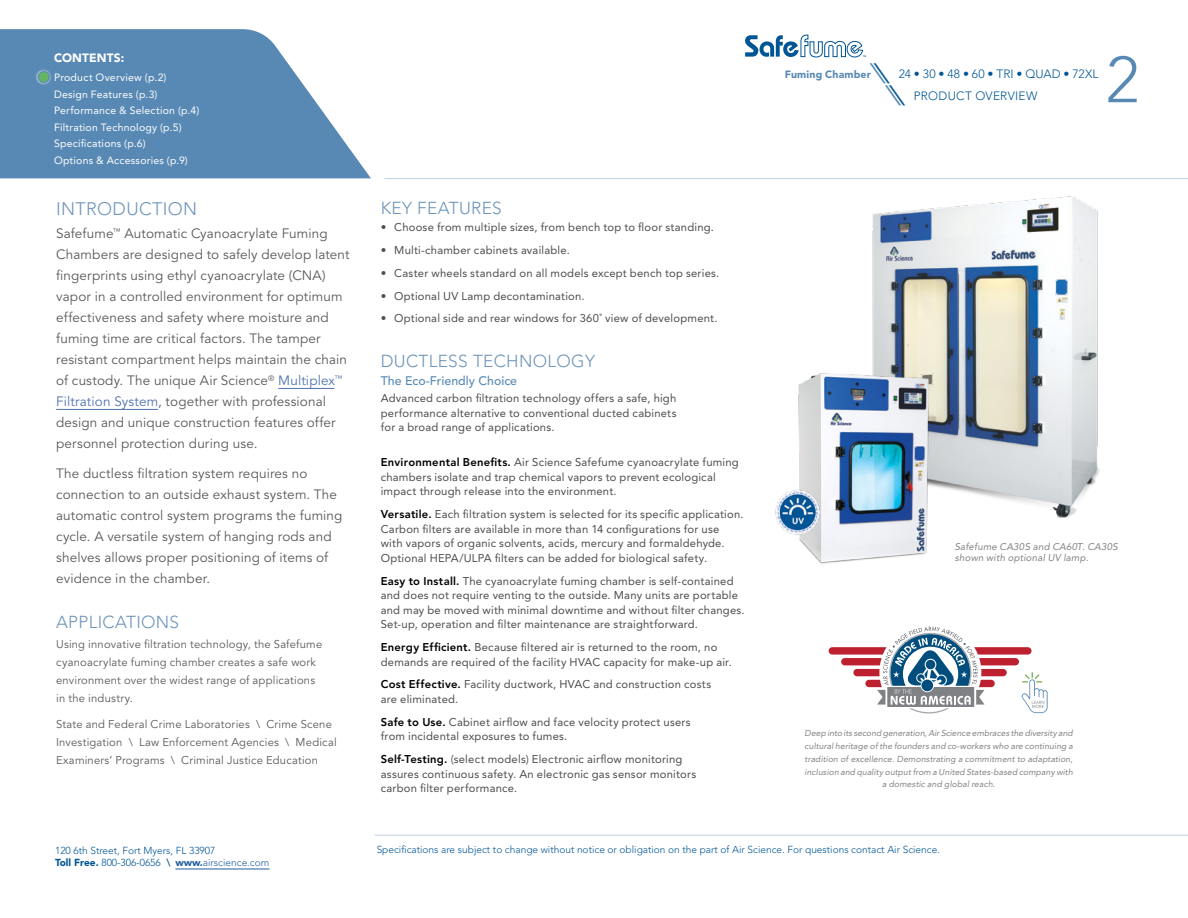
<style>
.page{position:relative;width:1188px;height:918px;background:#fff}
.page>*{position:absolute;margin:0;border:0;box-sizing:border-box;transform-origin:0 0}
.t1{font:300 64.5px "Avenir LT Std";color:#5889b4}
.t2{font:300 18px "Avenir LT Std";letter-spacing:.02em;color:#6d94ba}
.t3{font:300 17.25px "Avenir LT Std";letter-spacing:.02em;color:#6d94ba}
.t4{font:13.5px/21px "Avenir LT Std";letter-spacing:.01em;color:#58595b}
.t5{font:500 12.3px "Avenir LT Std";color:#5889b4}
.t6{font:300 12px "Avenir LT Std";letter-spacing:.015em;color:#005695}
.t7{font:900 12px "Avenir LT Std";letter-spacing:.01em;color:#fff}
.t8{font:11.25px/14.7px "Avenir LT Std";letter-spacing:.02em;color:#4d4d4f}
.t9{font:11.25px/18px "Avenir LT Std";letter-spacing:.015em;color:#58595b}
.t10{font:10.5px/16.5px "Avenir LT Std";letter-spacing:.02em;color:#fff}
.t11{font:900 10.5px "Avenir LT Std";letter-spacing:.015em;color:#5889b4}
.t12{font:300 10.2px/12px "Avenir LT Std";color:#005695}
.t13{font:italic 9.75px/11.7px "Avenir LT Std";letter-spacing:.015em;color:#808285}
.t14{font:italic 8.7px/12.8px "Avenir LT Std";letter-spacing:.005em;color:#808285;text-align:center}
.s1{font-family:"ITC Avant Garde Std";font-weight:400;font-style:italic;font-size:24px;color:#5889b4}
.s2{font-family:"ITC Avant Garde Std";font-weight:400;font-style:italic;font-size:24px}
.s3{font-weight:800;color:#000}
.s4{color:#4f73ad}
.s5{font-weight:900}
.s6{font-weight:800}
.s7{font-weight:900;color:#215e9e}
.s8{color:#215e9e}
</style>
<div class="page">
<hr style="left:384px;top:178px;width:804px;height:1px;background:#5889b4">
<svg style="left:0;top:29px;width:371px;height:149px;background:#709abf"></svg>
<hr style="left:175px;top:869px;width:94px;height:1px;background:#215e9e">
<hr style="left:375px;top:835px;width:813px;height:1px;background:#5889b4">
<svg style="left:745px;top:35px;width:121px;height:22px"></svg>
<hr style="left:278px;top:388px;width:56px;height:1px;background:#4f73ad">
<hr style="left:56px;top:409px;width:102px;height:1px;background:#4f73ad">
<svg style="left:35px;top:69px;width:17px;height:16px"></svg>
<div style="left:38px;top:72px;width:11px;height:10px;background:#65b460;border-radius:50%"></div>
<div style="left:38px;top:71px;width:11px;height:12px;border:1px solid #5889b4;border-radius:50%"></div>
<svg style="left:828px;top:626px;width:220px;height:88px"></svg>
<img style="left:864px;top:178px;width:246px;height:340px">
<img style="left:798px;top:363px;width:140px;height:201px">
<img style="left:775px;top:482px;width:52px;height:58px">
<p class="t7" style="left:54px;top:51px;width:72px">CONTENTS:</p>
<p class="t10" style="left:54px;top:69px;width:147px">Product Overview (p.2)<br>Design Features (p.3)<br>Performance &amp; Selection (p.4)<br>Filtration Technology (p.5)<br>Specifications (p.6)<br>Options &amp; Accessories (p.9)</p>
<p class="t11" style="left:785px;top:68px;width:88px">Fuming Chamber</p>
<p class="t6" style="left:874px;top:67px;width:226px"><span class="s1">\</span><span class="s2">\</span>24 • 30 • 48 • 60 • TRI • QUAD • 72XL</p>
<p class="t6" style="left:889px;top:89px;width:150px"><span class="s1">\</span><span class="s2">\</span>PRODUCT OVERVIEW</p>
<h1 class="t1" style="left:1106px;top:42px;width:35px">2</h1>
<h3 class="t3" style="left:381px;top:198px;width:123px">KEY FEATURES</h3>
<p class="t8" style="left:381px;top:220px;width:335px">• Choose from multiple sizes, from bench top to floor standing.</p>
<p class="t8" style="left:381px;top:243px;width:191px">• Multi-chamber cabinets available.</p>
<p class="t8" style="left:381px;top:266px;width:340px">• Caster wheels standard on all models except bench top series.</p>
<p class="t8" style="left:381px;top:288px;width:205px">• Optional UV Lamp decontamination.</p>
<p class="t8" style="left:381px;top:311px;width:338px">• Optional side and rear windows for 360˚ view of development.</p>
<h3 class="t3" style="left:381px;top:351px;width:216px">DUCTLESS TECHNOLOGY</h3>
<p class="t5" style="left:381px;top:373px;width:138px">The Eco-Friendly Choice</p>
<p class="t8" style="left:381px;top:391px;width:297px;text-align:justify">Advanced carbon filtration technology offers a safe, high performance alternative to conventional ducted cabinets for a broad range of applications.</p>
<p class="t8" style="left:381px;top:455px;width:360px"><span class="s3">Environmental Benefits.</span> Air Science Safefume cyanoacrylate fuming chambers isolate and trap chemical vapors to prevent ecological impact through release into the environment.</p>
<p class="t8" style="left:381px;top:507px;width:364px"><span class="s3">Versatile.</span> Each filtration system is selected for its specific application.<br>Carbon filters are available in more than 14 configurations for use with vapors of organic solvents, acids, mercury and formaldehyde.<br>Optional HEPA/ULPA filters can be added for biological safety.</p>
<p class="t8" style="left:381px;top:573px;width:365px"><span class="s3">Easy to Install.</span> The cyanoacrylate fuming chamber is self-contained and does not require venting to the outside. Many units are portable and may be moved with minimal downtime and without filter changes.<br>Set-up, operation and filter maintenance are straightforward.</p>
<p class="t8" style="left:381px;top:640px;width:353px"><span class="s3">Energy Efficient.</span> Because filtered air is returned to the room, no demands are required of the facility HVAC capacity for make-up air.</p>
<p class="t8" style="left:381px;top:677px;width:332px"><span class="s3">Cost Effective.</span> Facility ductwork, HVAC and construction costs are eliminated.</p>
<p class="t8" style="left:381px;top:715px;width:312px"><span class="s3">Safe to Use.</span> Cabinet airflow and face velocity protect users from incidental exposures to fumes.</p>
<p class="t8" style="left:381px;top:752px;width:317px"><span class="s3">Self-Testing.</span> (select models) Electronic airflow monitoring assures continuous safety. An electronic gas sensor monitors carbon filter performance.</p>
<h2 class="t2" style="left:56px;top:198px;width:143px">INTRODUCTION</h2>
<p class="t4" style="left:56px;top:224px;width:295px">Safefume<sup>™</sup> Automatic Cyanoacrylate Fuming Chambers are designed to safely develop latent fingerprints using ethyl cyanoacrylate (CNA) vapor in a controlled environment for optimum effectiveness and safety where moisture and fuming time are critical factors. The tamper resistant compartment helps maintain the chain of custody. The unique Air Science<sup>®</sup> <span class="s4">Multiplex</span><sup>™ </sup><span class="s4">Filtration System</span>, together with professional design and unique construction features offer personnel protection during use.</p>
<p class="t4" style="left:56px;top:463px;width:288px">The ductless filtration system requires no connection to an outside exhaust system. The automatic control system programs the fuming cycle. A versatile system of hanging rods and shelves allows proper positioning of items of evidence in the chamber.</p>
<h3 class="t3" style="left:56px;top:611px;width:125px">APPLICATIONS</h3>
<p class="t9" style="left:56px;top:636px;width:268px">Using innovative filtration technology, the Safefume cyanoacrylate fuming chamber creates a safe work environment over the widest range of applications in the industry.</p>
<p class="t9" style="left:56px;top:716px;width:282px">State and Federal Crime Laboratories \ Crime Scene<br>Investigation \ Law Enforcement Agencies \ Medical<br>Examiners’ Programs \ Criminal Justice Education</p>
<p class="t14" style="left:805px;top:727px;width:270px">Deep into its second generation, Air Science embraces the diversity and cultural heritage of the founders and co-workers who are continuing a tradition of excellence. Demonstrating a commitment to adaptation, inclusion and quality output from a United States-based company with a domestic and global reach.</p>
<p class="t13" style="left:955px;top:541px;width:165px">Safefume CA30S and CA60T. CA30S shown with optional UV lamp.</p>
<p class="t12" style="left:55px;top:845px;width:216px">120 6th Street, Fort Myers, FL 33907<br><span class="s5">Toll Free.</span> 800-306-0656 <span class="s6">\</span> <span class="s7">www.</span><span class="s8">airscience.com</span></p>
<p class="t12" style="left:377px;top:844px;width:565px">Specifications are subject to change without notice or obligation on the part of Air Science. For questions contact Air Science.</p>
</div>
